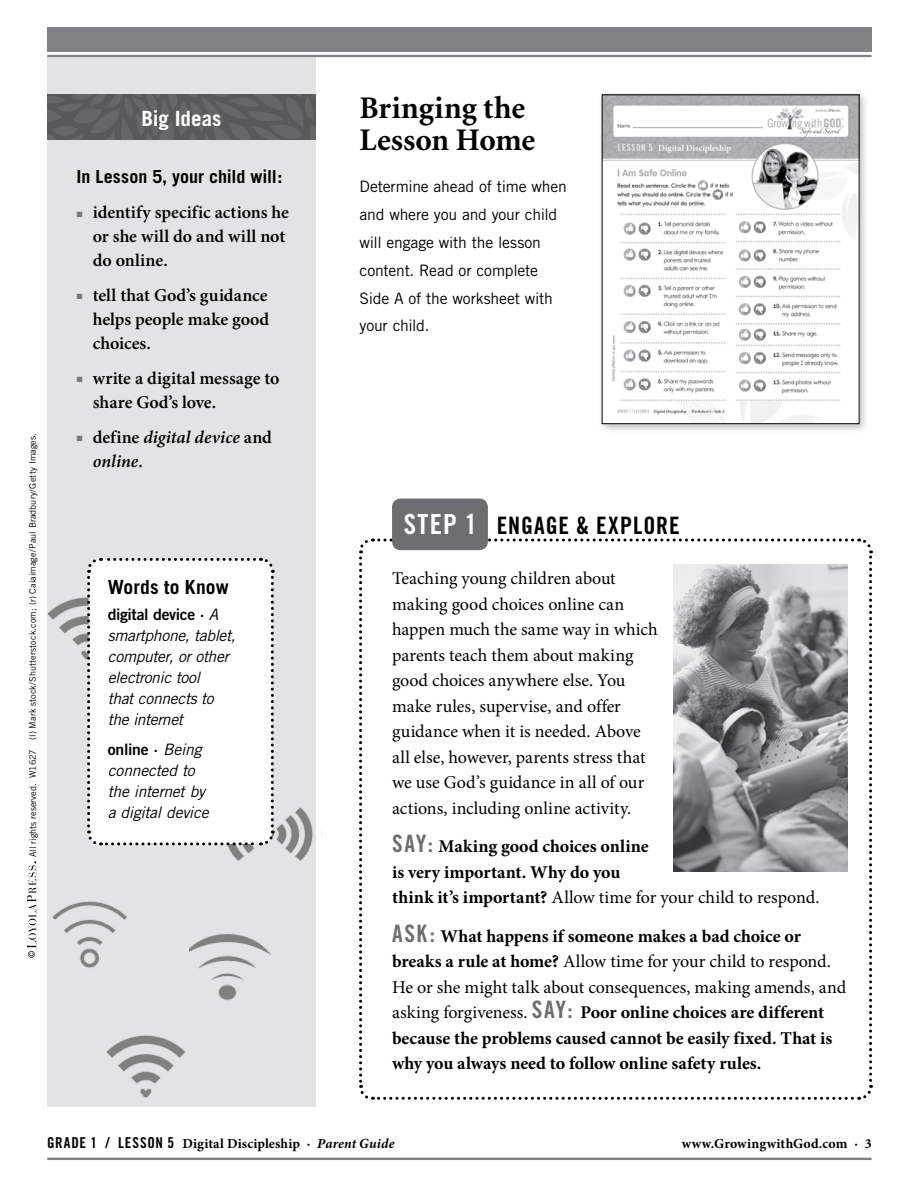
<style>
.page{position:relative;width:918px;height:1188px;background:#fff}
.page>*{position:absolute;margin:0;border:0;box-sizing:border-box;transform-origin:0 0}
.t1{font:700 31.5px/31.5px "Minion";color:#000}
.t2{font:24px "Trade Gothic Bold Cond Twenty";letter-spacing:.04em;color:#000}
.t3{font:700 21px "Trade Gothic";letter-spacing:-.005em;color:#fff}
.t4{font:700 19.5px "Trade Gothic";letter-spacing:.005em;color:#000}
.t5{font:700 18px/25.5px "Minion Pro";color:#000}
.t6{font:18px/25.5px "Minion Pro";color:#000}
.t7{font:600 18px/24px "Minion Pro";color:#000}
.t8{font:italic 600 18px/24px "Minion Pro";color:#000}
.t9{font:700 18px "Trade Gothic";color:#000}
.t10{font:15.75px/27.8px "Trade Gothic";letter-spacing:-.01em;color:#000}
.t11{font:italic 15.75px/21px "Trade Gothic";letter-spacing:-.025em;color:#000}
.t12{font:15.75px "Trade Gothic Bold Two";letter-spacing:-.02em;color:#000}
.t13{font:700 13.8px "Minion Pro";letter-spacing:.01em;color:#000}
.t14{font:9.15px "Trade Gothic";color:#000}
.t15{font:9px "Trade Gothic";letter-spacing:.01em;color:#000}
.s1{font-size:9.15px}
.s2{color:#77787b}
.s3{font-style:normal}
.s4{font-family:"Trade Gothic";font-style:italic}
.s5{font-size:27.75px;color:#fff}
.s6{font-family:"Trade Gothic Bold Cond Twenty";font-weight:400;font-size:24px;color:#6d6e71}
.s7{font-weight:400}
.s8{font-family:"Trade Gothic Bold Cond Twenty";font-weight:400;font-size:15px}
.s9{font-style:italic}
</style>
<div class="page">
<div style="left:47px;top:57px;width:269px;height:1050px;background:#e2e3e4"></div>
<hr style="left:47px;top:55px;width:825px;height:2px;background:#808285">
<div style="left:47px;top:27px;width:825px;height:24px;background:#808285"></div>
<hr style="left:47px;top:1158px;width:825px;height:2px;background:#808285">
<svg style="left:27px;top:861px;width:9px;height:87px"></svg>
<svg style="left:47px;top:94px;width:269px;height:46px;background:#5e5f60"></svg>
<svg style="left:359px;top:538px;width:514px;height:562px"></svg>
<img style="left:228px;top:807px;width:85px;height:54px">
<img style="left:189px;top:933px;width:82px;height:68px">
<img style="left:52px;top:901px;width:75px;height:67px">
<img style="left:47px;top:597px;width:38px;height:62px">
<img style="left:106px;top:1035px;width:79px;height:63px">
<svg style="left:85px;top:558px;width:191px;height:289px;background:#f8f8f8"></svg>
<div style="left:392px;top:499px;width:96px;height:51px;background:#6d6e71;border-radius:9px"></div>
<div style="left:598px;top:90px;width:271px;height:344px;background:#000;opacity:.25"></div>
<img style="left:604px;top:96px;width:254px;height:326px">
<div style="left:602px;top:94px;width:258px;height:330px;border:1px solid #000"></div>
<img style="left:673px;top:564px;width:175px;height:307px">
<p class="t15" style="left:27px;top:857px;width:426px;rotate:-90deg"><span class="s1">All rights reserved.</span> W1627 (l) Mark stock/Shutterstock.com; (r) Caiaimage/Paul Bradbury/Getty Images.</p>
<p class="t14" style="left:26px;top:958px;width:9px;rotate:-90deg">©</p>
<p class="t3" style="left:142px;top:105px;width:82px">Big Ideas</p>
<p class="t9" style="left:77px;top:166px;width:207px">In Lesson 5, your child will:</p>
<p class="t7" style="left:93px;top:201px;width:198px;text-indent:-16px"><span class="s2">■</span> identify specific actions he or she will do and will not do online.</p>
<p class="t7" style="left:93px;top:284px;width:178px;text-align:justify;text-indent:-16px"><span class="s2">■</span> tell that God’s guidance helps people make good choices.</p>
<p class="t7" style="left:93px;top:367px;width:188px;text-indent:-16px"><span class="s2">■</span> write a digital message to share God’s love.</p>
<p class="t8" style="left:93px;top:426px;width:181px;text-indent:-16px"><span class="s2">■</span> <span class="s3">define</span> digital device <span class="s3">and </span>online<span class="s3">.</span></p>
<p class="t4" style="left:108px;top:575px;width:122px">Words to Know</p>
<p class="t12" style="left:108px;top:605px;width:112px">digital device · <span class="s4">A</span></p>
<p class="t11" style="left:108px;top:625px;width:129px">smartphone, tablet, computer, or other electronic tool<br>that connects to the internet</p>
<p class="t12" style="left:108px;top:739px;width:95px">online · <span class="s4">Being</span></p>
<p class="t11" style="left:108px;top:759px;width:102px">connected to the internet by a digital device</p>
<h1 class="t1" style="left:360px;top:93px;width:177px">Bringing the<br>Lesson Home</h1>
<p class="t10" style="left:360px;top:173px;width:209px">Determine ahead of time when and where you and your child will engage with the lesson content. Read or complete<br>Side A of the worksheet with your child.</p>
<h2 class="t2" style="left:404px;top:511px;width:278px"><span class="s5">STEP 1</span> ENGAGE &amp; EXPLORE</h2>
<p class="t6" style="left:392px;top:566px;width:267px">Teaching young children about making good choices online can happen much the same way in which parents teach them about making good choices anywhere else. You make rules, supervise, and offer guidance when it is needed. Above all else, however, parents stress that we use God’s guidance in all of our actions, including online activity.</p>
<p class="t5" style="left:392px;top:834px;width:429px"><span class="s6">SAY:</span> Making good choices online<br>is very important. Why do you<br>think it’s important? <span class="s7">Allow time for your child to respond.</span></p>
<p class="t5" style="left:392px;top:924px;width:456px"><span class="s6">ASK:</span> What happens if someone makes a bad choice or breaks a rule at home? <span class="s7">Allow time for your child to respond.<br>He or she might talk about consequences, making amends, and asking forgiveness.</span> <span class="s6">SAY:</span> Poor online choices are different because the problems caused cannot be easily fixed. That is why you always need to follow online safety rules.</p>
<p class="t13" style="left:47px;top:1135px;width:349px"><span class="s8">GRADE 1 / LESSON 5</span> Digital Discipleship · <span class="s9">Parent Guide</span></p>
<p class="t13" style="left:682px;top:1135px;width:191px">www.GrowingwithGod.com · 3</p>
</div>
